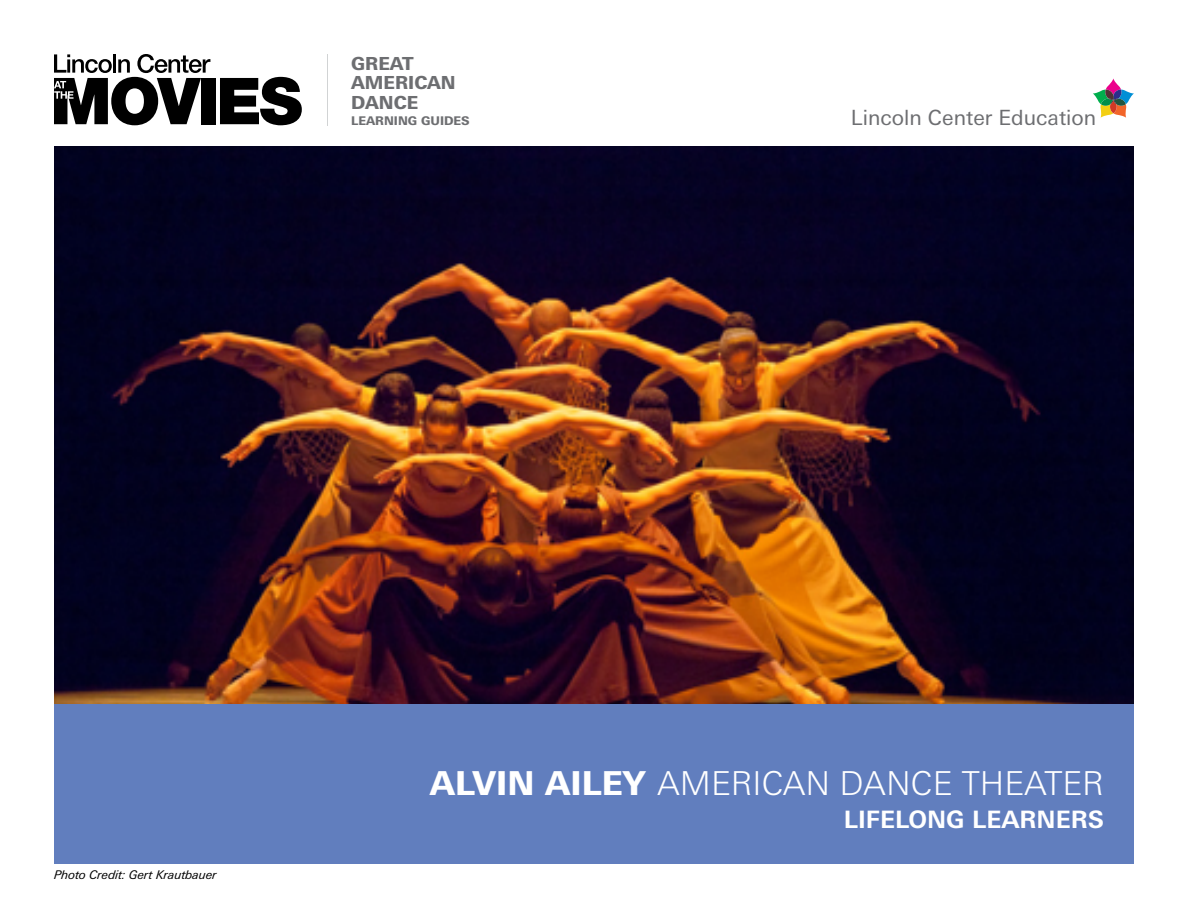
<style>
.page{position:relative;width:1188px;height:918px;background:#fff}
.page>*{position:absolute;margin:0;border:0;box-sizing:border-box;transform-origin:0 0}
.t1{font:300 33px "Univers Next Pro";color:#fff}
.t2{font:700 24px "Univers Next Pro";color:#fff}
.t3{font:21px "Univers Next Pro";color:#6d6e71}
.t4{font:800 18px/19.5px "Univers Next Pro";color:#6d6e71}
.t5{font:italic 12px "Univers Next Pro";color:#000}
.t6{font:800 12px "Univers Next Pro";color:#6d6e71}
.s1{font-weight:800}
</style>
<div class="page">
<div style="left:201px;top:78px;width:14px;height:46px;background:#000"></div>
<svg style="left:220px;top:77px;width:82px;height:48px"></svg>
<svg style="left:54px;top:54px;width:156px;height:71px"></svg>
<hr style="left:328px;top:55px;width:1px;height:71px;background:#d1d3d4">
<svg style="left:1093px;top:78px;width:41px;height:40px"></svg>
<div style="left:54px;top:704px;width:1079px;height:159px;background:#617ebe"></div>
<img style="left:54px;top:147px;width:1079px;height:557px">
<p class="t4" style="left:351px;top:54px;width:106px">GREAT<br>AMERICAN<br>DANCE</p>
<p class="t6" style="left:351px;top:114px;width:120px">LEARNING GUIDES</p>
<p class="t3" style="left:851px;top:106px;width:247px">Lincoln Center Education</p>
<p class="t5" style="left:54px;top:868px;width:165px">Photo Credit: Gert Krautbauer</p>
<p class="t1" style="left:430px;top:764px;width:676px"><span class="s1">ALVIN AILEY</span> AMERICAN DANCE THEATER</p>
<p class="t2" style="left:844px;top:805px;width:262px">LIFELONG LEARNERS</p>
</div>
